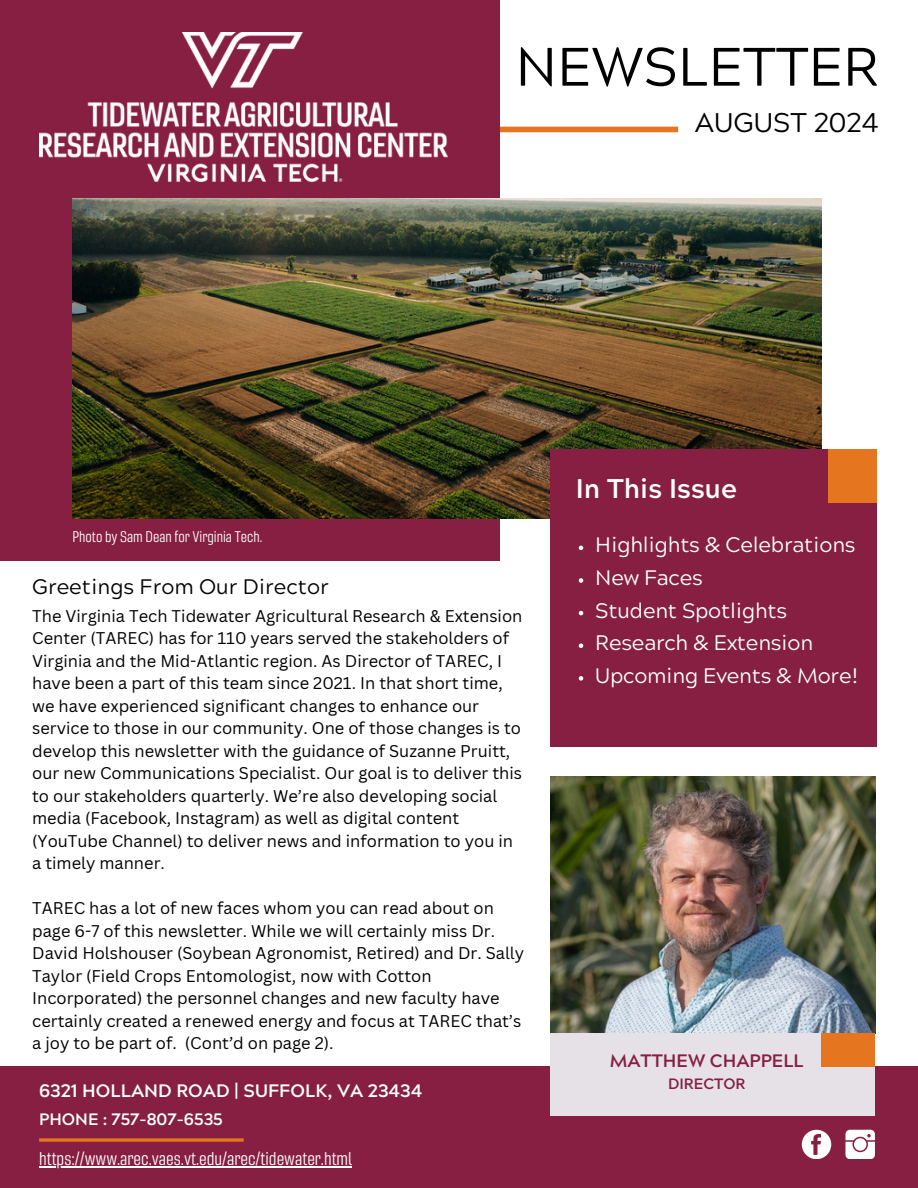
<style>
.page{position:relative;width:918px;height:1188px;background:#fff}
.page>*{position:absolute;margin:0;border:0;box-sizing:border-box;transform-origin:0 0}
.t1{font:54px "Acherus Grotesque";color:#000}
.t2{font:700 27px "Acherus Grotesque";color:#fff}
.t3{font:27px "Acherus Grotesque";color:#000}
.t4{font:21px "Acherus Grotesque";letter-spacing:-.01em;color:#fff}
.t5{font:21px "Acherus Grotesque";color:#000}
.t6{font:18px "Gineso Con Boo";color:#fff}
.t7{font:700 18px "Acherus Grotesque";color:#fff}
.t8{font:700 18px "Acherus Grotesque";color:#861f41}
.t9{font:16.5px/22.5px "Canva Sans";color:#000}
.t10{font:700 16.5px "Acherus Grotesque";color:#fff}
.t11{font:15px "Gineso Con Boo";color:#fff}
.t12{font:700 15px "Acherus Grotesque";color:#861f41}
</style>
<div class="page">
<div style="left:474px;top:127px;width:204px;height:5px;background:#e5751f"></div>
<div style="left:0;top:0;width:499px;height:561px;background:#861f41"></div>
<div style="left:0;top:1067px;width:918px;height:121px;background:#861f41"></div>
<img style="left:550px;top:777px;width:325px;height:256px">
<img style="left:72px;top:199px;width:750px;height:319px">
<div style="left:550px;top:449px;width:327px;height:297px;background:#861f41"></div>
<div style="left:829px;top:449px;width:48px;height:53px;background:#e5751f"></div>
<div style="left:550px;top:1033px;width:325px;height:82px;background:#e5e1e6"></div>
<img style="left:40px;top:33px;width:407px;height:148px">
<svg style="left:845px;top:1130px;width:30px;height:29px"></svg>
<div style="left:802px;top:1130px;width:29px;height:29px;background:#fff;border-radius:50%"></div>
<svg style="left:811px;top:1134px;width:10px;height:21px"></svg>
<svg style="left:39px;top:1138px;width:205px;height:4px"></svg>
<div style="left:821px;top:1033px;width:54px;height:34px;background:#e5751f"></div>
<svg style="left:579px;top:546px;width:4px;height:4px"></svg>
<svg style="left:579px;top:578px;width:4px;height:5px"></svg>
<svg style="left:579px;top:611px;width:4px;height:4px"></svg>
<svg style="left:579px;top:643px;width:4px;height:5px"></svg>
<svg style="left:579px;top:676px;width:4px;height:5px"></svg>
<hr style="left:39px;top:1166px;width:313px;height:1px;background:#fff">
<p class="t1" style="left:515px;top:45px;width:365px">NEWSLETTER</p>
<p class="t3" style="left:695px;top:111px;width:186px">AUGUST 2024</p>
<h5 class="t11" style="left:72px;top:526px;width:191px">Photo by Sam Dean for Virginia Tech.</h5>
<h5 class="t5" style="left:32px;top:574px;width:298px">Greetings From Our Director</h5>
<h5 class="t9" style="left:32px;top:604px;width:492px">The Virginia Tech Tidewater Agricultural Research &amp; Extension Center (TAREC) has for 110 years served the stakeholders of Virginia and the Mid-Atlantic region. As Director of TAREC, I have been a part of this team since 2021. In that short time, we have experienced significant changes to enhance our service to those in our community. One of those changes is to develop this newsletter with the guidance of Suzanne Pruitt, our new Communications Specialist. Our goal is to deliver this to our stakeholders quarterly. We’re also developing social media (Facebook, Instagram) as well as digital content (YouTube Channel) to deliver news and information to you in a timely manner.</h5>
<h6 class="t9" style="left:32px;top:897px;width:493px">TAREC has a lot of new faces whom you can read about on page 6-7 of this newsletter. While we will certainly miss Dr.<br>David Holshouser (Soybean Agronomist, Retired) and Dr. Sally Taylor (Field Crops Entomologist, now with Cotton Incorporated) the personnel changes and new faculty have certainly created a renewed energy and focus at TAREC that’s a joy to be part of. (Cont’d on page 2).</h6>
<h4 class="t7" style="left:39px;top:1083px;width:385px">6321 HOLLAND ROAD | SUFFOLK, VA 23434</h4>
<h6 class="t10" style="left:39px;top:1113px;width:185px">PHONE : 757-807-6535</h6>
<p class="t6" style="left:39px;top:1145px;width:314px">https://www.arec.vaes.vt.edu/arec/tidewater.html</p>
<h2 class="t2" style="left:576px;top:478px;width:163px">In This Issue</h2>
<h3 class="t4" style="left:595px;top:537px;width:262px">Highlights &amp; Celebrations</h3>
<p class="t4" style="left:595px;top:569px;width:109px">New Faces</p>
<p class="t4" style="left:595px;top:602px;width:193px">Student Spotlights</p>
<p class="t4" style="left:595px;top:634px;width:219px">Research &amp; Extension</p>
<p class="t4" style="left:595px;top:667px;width:265px">Upcoming Events &amp; More!</p>
<h1 class="t8" style="left:610px;top:1053px;width:196px">MATTHEW CHAPPELL</h1>
<h6 class="t12" style="left:668px;top:1078px;width:79px">DIRECTOR</h6>
</div>
